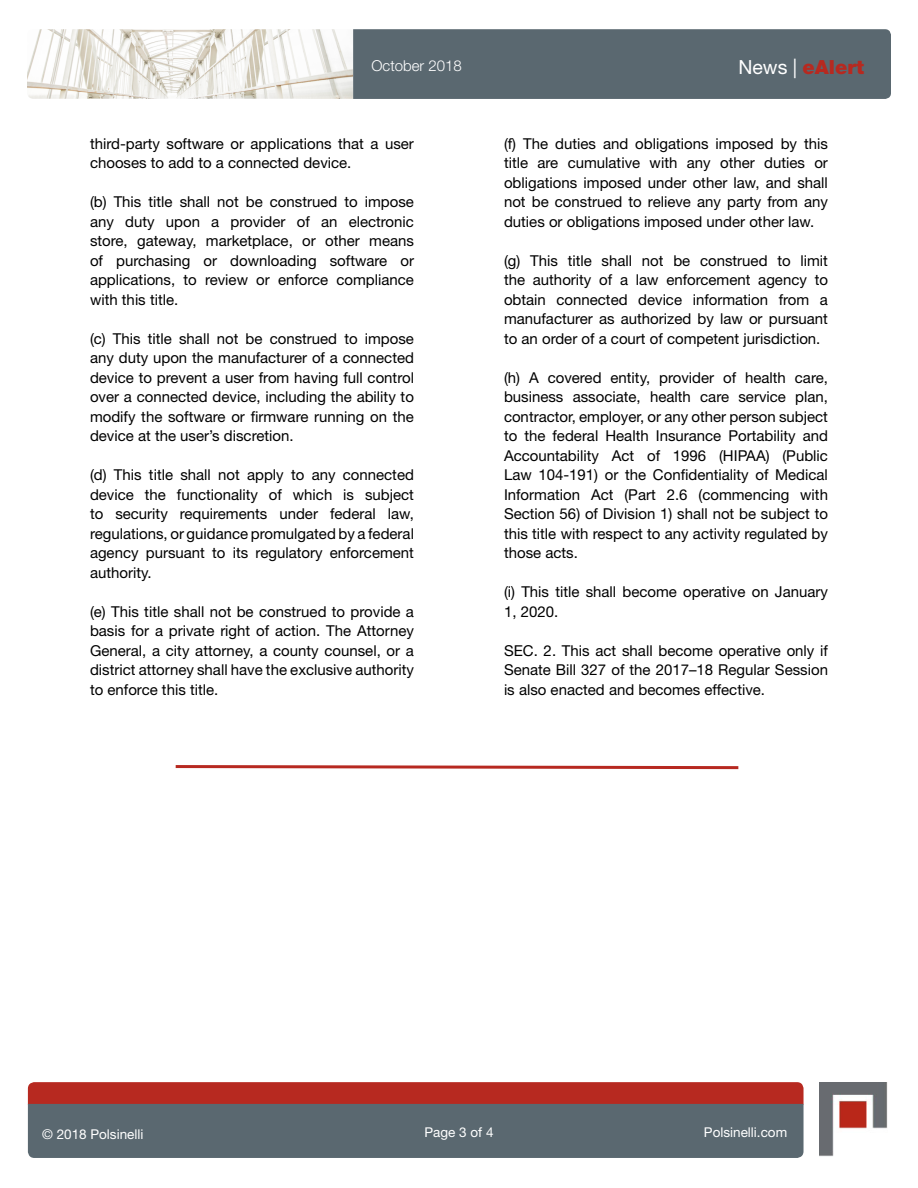
<style>
.page{position:relative;width:918px;height:1188px;background:#fff}
.page>*{position:absolute;margin:0;border:0;box-sizing:border-box;transform-origin:0 0}
.t1{font:900 19.5px "Helvetica Neue LT Std";color:#b72920}
.t2{font:15px/19.5px "Helvetica Neue LT Std";color:#000;text-align:justify}
.t3{font:300 15px "Helvetica Neue LT Std";color:#fff}
.t4{font:13.5px "Helvetica Neue LT Std";color:#fff}
.s1{font-weight:400;color:#fff}
</style>
<div class="page">
<img style="left:820px;top:1082px;width:67px;height:75px">
<div style="left:835px;top:1133px;width:54px;height:26px;background:#fff"></div>
<svg style="left:28px;top:1082px;width:776px;height:76px;background:#755659"></svg>
<svg style="left:175px;top:765px;width:564px;height:5px"></svg>
<img style="left:27px;top:29px;width:326px;height:70px">
<div style="left:353px;top:29px;width:538px;height:70px;background:#5a6870"></div>
<p class="t3" style="left:372px;top:56px;width:92px">October 2018</p>
<h1 class="t1" style="left:738px;top:56px;width:127px"><span class="s1">News |</span> eAlert</h1>
<p class="t2" style="left:90px;top:134px;width:325px">third-party software or applications that a user chooses to add to a connected device.</p>
<p class="t2" style="left:90px;top:192px;width:326px">(b) This title shall not be construed to impose any duty upon a provider of an electronic store, gateway, marketplace, or other means of purchasing or downloading software or applications, to review or enforce compliance with this title.</p>
<p class="t2" style="left:90px;top:329px;width:326px">(c) This title shall not be construed to impose any duty upon the manufacturer of a connected device to prevent a user from having full control over a connected device, including the ability to modify the software or firmware running on the device at the user’s discretion.</p>
<p class="t2" style="left:90px;top:465px;width:326px">(d) This title shall not apply to any connected device the functionality of which is subject to security requirements under federal law, regulations, or guidance promulgated by a federal agency pursuant to its regulatory enforcement authority.</p>
<p class="t2" style="left:90px;top:602px;width:326px">(e) This title shall not be construed to provide a basis for a private right of action. The Attorney General, a city attorney, a county counsel, or a district attorney shall have the exclusive authority to enforce this title.</p>
<p class="t2" style="left:504px;top:134px;width:326px">(f) The duties and obligations imposed by this title are cumulative with any other duties or obligations imposed under other law, and shall not be construed to relieve any party from any duties or obligations imposed under other law.</p>
<p class="t2" style="left:504px;top:251px;width:326px">(g) This title shall not be construed to limit the authority of a law enforcement agency to obtain connected device information from a manufacturer as authorized by law or pursuant to an order of a court of competent jurisdiction.</p>
<p class="t2" style="left:504px;top:368px;width:326px">(h) A covered entity, provider of health care, business associate, health care service plan, contractor, employer, or any other person subject to the federal Health Insurance Portability and Accountability Act of 1996 (HIPAA) (Public Law 104-191) or the Confidentiality of Medical Information Act (Part 2.6 (commencing with Section 56) of Division 1) shall not be subject to this title with respect to any activity regulated by those acts.</p>
<p class="t2" style="left:504px;top:582px;width:325px">(i) This title shall become operative on January<br>1, 2020.</p>
<p class="t2" style="left:504px;top:641px;width:326px">SEC. 2. This act shall become operative only if Senate Bill 327 of the 2017–18 Regular Session is also enacted and becomes effective.</p>
<p class="t4" style="left:424px;top:1125px;width:71px">Page 3 of 4</p>
<p class="t4" style="left:42px;top:1126px;width:103px">© 2018 Polsinelli</p>
<p class="t4" style="left:704px;top:1125px;width:85px">Polsinelli.com</p>
</div>
